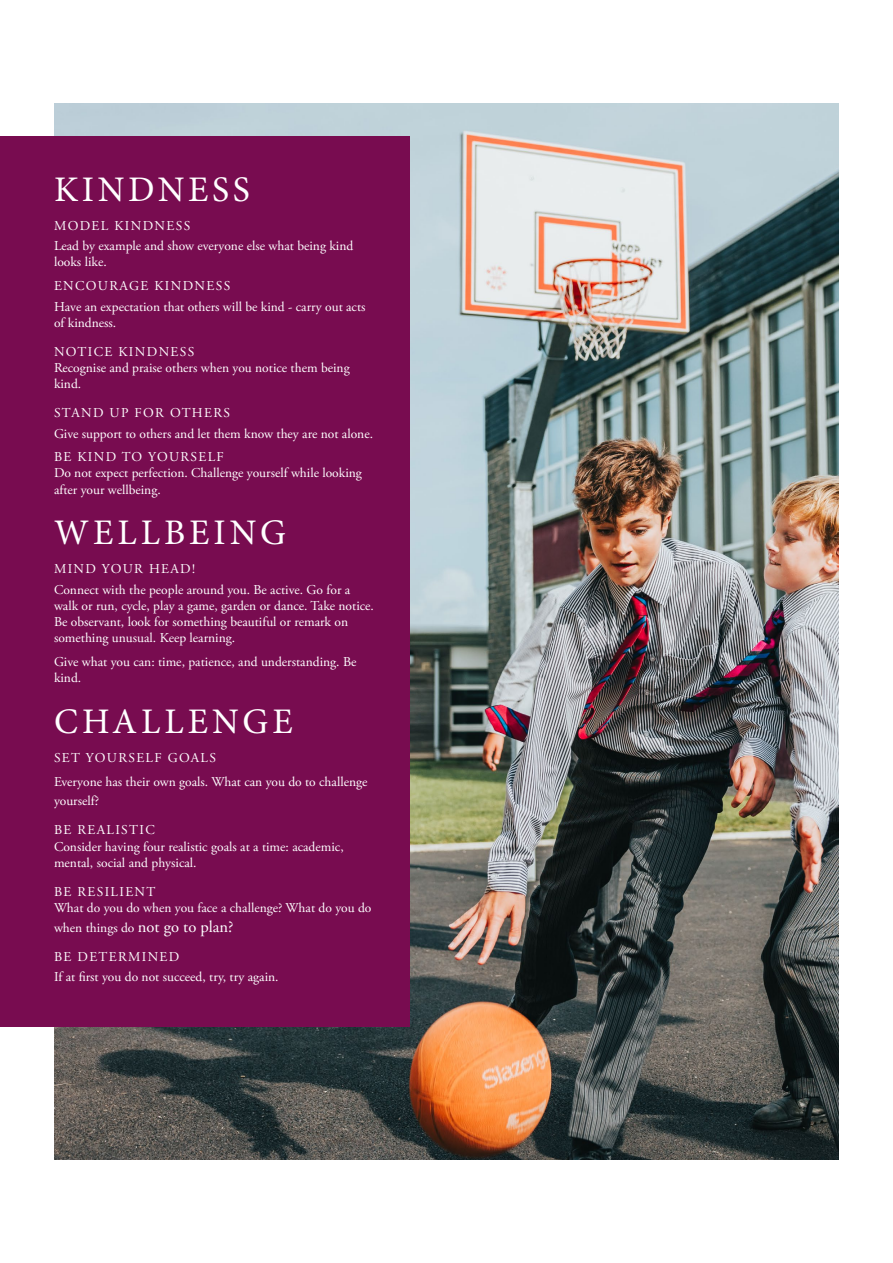
<style>
.page{position:relative;width:893px;height:1263px;background:#fff}
.page>*{position:absolute;margin:0;border:0;box-sizing:border-box;transform-origin:0 0}
.t1{font:36px "Minion Pro";letter-spacing:.11em;color:#fff}
.t2{font:13.5px/16.2px "Adobe Garamond Pro";color:#fff}
.t3{font:13.5px/29px "Adobe Garamond Pro";letter-spacing:.1em;color:#fff}
.s1{font-size:16.5px}
</style>
<div class="page">
<img style="left:54px;top:103px;width:785px;height:1056px">
<div style="left:0;top:136px;width:410px;height:890px;background:#780c50"></div>
<h1 class="t1" style="left:54px;top:165px;width:197px">KINDNESS</h1>
<p class="t2" style="left:54px;top:216px;width:301px;line-height:20.4px">MODEL KINDNESS<br>Lead by example and show everyone else what being kind</p>
<p class="t3" style="left:54px;top:251px;width:178px;line-height:23.7px">looks like.<br>ENCOURAGE KINDNESS</p>
<p class="t2" style="left:54px;top:299px;width:313px">Have an expectation that others will be kind - carry out acts of kindness.</p>
<p class="t2" style="left:54px;top:344px;width:297px">NOTICE KINDNESS<br>Recognise and praise others when you notice them being kind.</p>
<p class="t2" style="left:54px;top:403px;width:321px;line-height:20.4px">STAND UP FOR OTHERS<br>Give support to others and let them know they are not alone.</p>
<p class="t2" style="left:54px;top:449px;width:309px">BE KIND TO YOURSELF<br>Do not expect perfection. Challenge yourself while looking after your wellbeing.</p>
<h1 class="t1" style="left:54px;top:509px;width:233px">WELLBEING</h1>
<p class="t2" style="left:54px;top:559px;width:298px;line-height:20.4px">MIND YOUR HEAD!<br>Connect with the people around you. Be active. Go for a</p>
<p class="t2" style="left:54px;top:598px;width:321px">walk or run, cycle, play a game, garden or dance. Take notice.<br>Be observant, look for something beautiful or remark on something unusual. Keep learning.</p>
<p class="t2" style="left:54px;top:654px;width:304px">Give what you can: time, patience, and understanding. Be kind.</p>
<h1 class="t1" style="left:54px;top:697px;width:240px">CHALLENGE</h1>
<p class="t2" style="left:54px;top:746px;width:315px;line-height:23.7px">SET YOURSELF GOALS<br>Everyone has their own goals. What can you do to challenge</p>
<p class="t3" style="left:54px;top:787px;width:102px">yourself?<br>BE REALISTIC</p>
<p class="t2" style="left:54px;top:839px;width:291px">Consider having four realistic goals at a time: academic, mental, social and physical.</p>
<p class="t2" style="left:54px;top:884px;width:319px">BE RESILIENT<br>What do you do when you face a challenge? What do you do</p>
<p class="t3" style="left:54px;top:913px;width:181px">when things do <span class="s1">not go to plan?<br></span>BE DETERMINED</p>
<p class="t2" style="left:54px;top:969px;width:226px">If at first you do not succeed, try, try again.</p>
</div>
